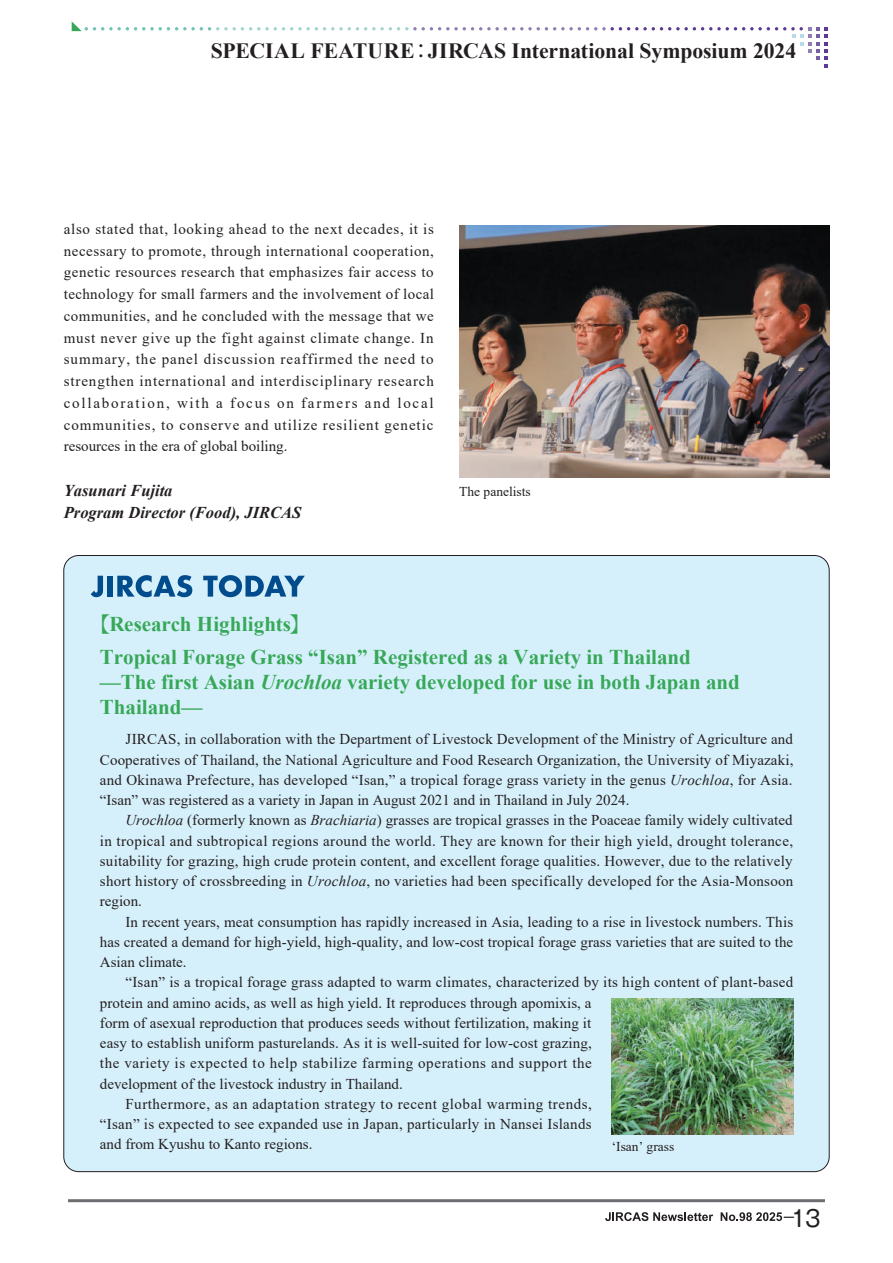
<style>
.page{position:relative;width:893px;height:1263px;background:#fff}
.page>*{position:absolute;margin:0;border:0;box-sizing:border-box;transform-origin:0 0}
.t1{font:22.5px "Gothic MB101 Pr 6 N";color:#231f20}
.t2{font:700 21.75px "Times New Roman";letter-spacing:-.005em;color:#231f20}
.t3{font:700 21px/25.2px "Times New Roman";color:#37a858}
.t4{font:italic 700 16.5px/21.8px "Times New Roman";color:#231f20}
.t5{font:15px/21.8px "Times New Roman";letter-spacing:.01em;color:#231f20;text-align:justify}
.t6{font:15px "Times New Roman";letter-spacing:.04em;color:#231f20}
.t7{font:15px "Times New Roman";letter-spacing:.035em;color:#231f20}
.t8{font:13.5px "Times New Roman";color:#231f20}
.s1{font-family:"Koz Min Pr 6 N";font-weight:400}
.s2{font-style:italic}
</style>
<div class="page">
<img style="left:459px;top:226px;width:370px;height:252px">
<div style="left:64px;top:555px;width:765px;height:616px;background:#d6f0fb;border-radius:15px"></div>
<img style="left:612px;top:999px;width:181px;height:136px">
<svg style="left:91px;top:576px;width:12px;height:21px"></svg>
<div style="left:107px;top:576px;width:6px;height:21px;background:#014c8c"></div>
<svg style="left:117px;top:575px;width:75px;height:22px"></svg>
<svg style="left:203px;top:575px;width:102px;height:22px"></svg>
<svg style="left:72px;top:22px;width:756px;height:46px"></svg>
<hr style="left:68px;top:1199px;width:757px;height:3px;background:#6c6d70">
<svg style="left:605px;top:1212px;width:108px;height:9px"></svg>
<svg style="left:721px;top:1212px;width:61px;height:9px"></svg>
<h2 class="t2" style="left:211px;top:35px;width:587px">SPECIAL FEATURE<span class="s1">：</span>JIRCAS International Symposium 2024</h2>
<p class="t5" style="left:64px;top:217px;width:372px">also stated that, looking ahead to the next decades, it is necessary to promote, through international cooperation, genetic resources research that emphasizes fair access to technology for small farmers and the involvement of local communities, and he concluded with the message that we must never give up the fight against climate change. In summary, the panel discussion reaffirmed the need to strengthen international and interdisciplinary research collaboration, with a focus on farmers and local communities, to conserve and utilize resilient genetic resources in the era of global boiling.</p>
<p class="t4" style="left:64px;top:479px;width:239px">Yasunari Fujita<br>Program Director (Food), JIRCAS</p>
<p class="t8" style="left:459px;top:482px;width:73px">The panelists</p>
<h3 class="t3" style="left:89px;top:611px;width:223px"><span class="s1">【</span>Research Highlights<span class="s1">】</span></h3>
<h3 class="t3" style="left:100px;top:644px;width:641px">Tropical Forage Grass “Isan” Registered as a Variety in Thailand —The first Asian <span class="s2">Urochloa</span> variety developed for use in both Japan and<br>Thailand—</h3>
<p class="t5" style="left:100px;top:729px;width:695px;line-height:20.2px;text-indent:26px">JIRCAS, in collaboration with the Department of Livestock Development of the Ministry of Agriculture and Cooperatives of Thailand, the National Agriculture and Food Research Organization, the University of Miyazaki, and Okinawa Prefecture, has developed “Isan,” a tropical forage grass variety in the genus <span class="s2">Urochloa</span>, for Asia. “Isan” was registered as a variety in Japan in August 2021 and in Thailand in July 2024.</p>
<p class="t5" style="left:100px;top:810px;width:695px;line-height:20.2px;text-indent:26px"><span class="s2">Urochloa</span> (formerly known as <span class="s2">Brachiaria</span>) grasses are tropical grasses in the Poaceae family widely cultivated in tropical and subtropical regions around the world. They are known for their high yield, drought tolerance, suitability for grazing, high crude protein content, and excellent forage qualities. However, due to the relatively short history of crossbreeding in <span class="s2">Urochloa</span>, no varieties had been specifically developed for the Asia-Monsoon region.</p>
<p class="t5" style="left:100px;top:911px;width:695px;line-height:20.2px;text-indent:26px">In recent years, meat consumption has rapidly increased in Asia, leading to a rise in livestock numbers. This has created a demand for high-yield, high-quality, and low-cost tropical forage grass varieties that are suited to the Asian climate.</p>
<p class="t5" style="left:125px;top:971px;width:669px">“Isan” is a tropical forage grass adapted to warm climates, characterized by its high content of plant-based</p>
<p class="t5" style="left:100px;top:991px;width:493px">protein and amino acids, as well as high yield. It reproduces through apomixis, a</p>
<p class="t5" style="left:100px;top:1011px;width:493px">form of asexual reproduction that produces seeds without fertilization, making it</p>
<p class="t5" style="left:100px;top:1032px;width:493px">easy to establish uniform pasturelands. As it is well-suited for low-cost grazing,</p>
<p class="t6" style="left:100px;top:1053px;width:494px">the variety is expected to help stabilize farming operations and support the</p>
<p class="t5" style="left:100px;top:1072px;width:304px">development of the livestock industry in Thailand.</p>
<p class="t7" style="left:125px;top:1093px;width:468px">Furthermore, as an adaptation strategy to recent global warming trends,</p>
<p class="t5" style="left:100px;top:1113px;width:493px">“Isan” is expected to see expanded use in Japan, particularly in Nansei Islands</p>
<p class="t5" style="left:100px;top:1133px;width:214px">and from Kyushu to Kanto regions.</p>
<p class="t8" style="left:612px;top:1137px;width:64px">‘Isan’ grass</p>
<h1 class="t1" style="left:782px;top:1199px;width:40px"><sup>－</sup>1 3</h1>
</div>
